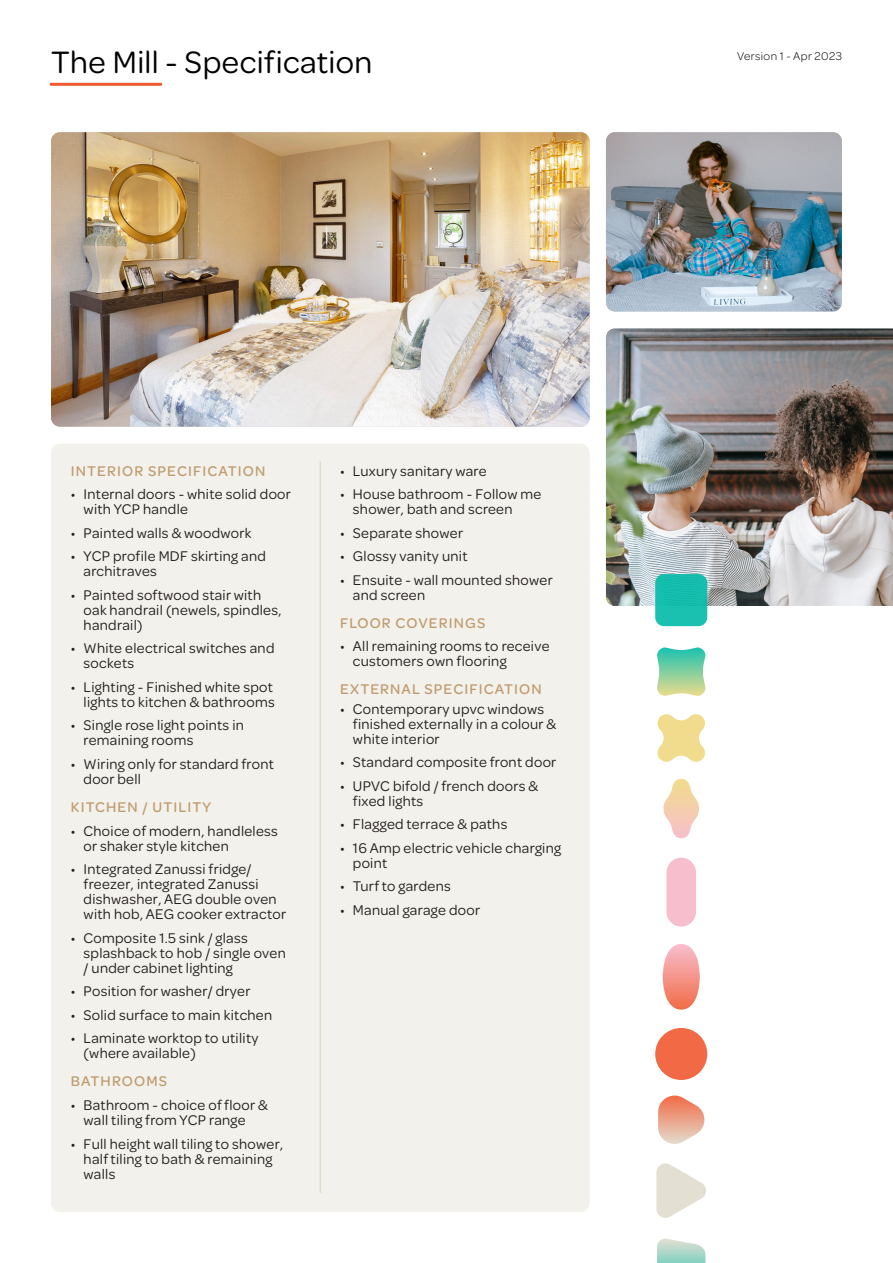
<style>
.page{position:relative;width:893px;height:1263px;background:#fff}
.page>*{position:absolute;margin:0;border:0;box-sizing:border-box;transform-origin:0 0}
.Sub_Heading_Black{font:33px "Omnes";letter-spacing:.015em;color:#000}
.t1{font:15px/15px "Omnes";letter-spacing:.02em;color:#231f20}
.All-caps_Intro_Sub_H{font:500 15px "Omnes";letter-spacing:.075em;color:#bf9c70}
.t2{font:300 12px "Omnes";letter-spacing:.035em;color:#000}
</style>
<div class="page">
<div style="left:51px;top:444px;width:539px;height:768px;background:#f3f1eb;border-radius:9px"></div>
<hr style="left:51px;top:83px;width:110px;height:3px;background:#f05a30">
<img style="left:51px;top:132px;width:539px;height:295px">
<img style="left:606px;top:328px;width:287px;height:278px">
<img style="left:606px;top:132px;width:236px;height:179px">
<hr style="left:320px;top:461px;width:1px;height:732px;background:#e0dccd">
<div style="left:655px;top:574px;width:52px;height:52px;background:#18bfb0;border-radius:9px"></div>
<svg style="left:657px;top:714px;width:48px;height:48px"></svg>
<div style="left:666px;top:858px;width:30px;height:68px;background:#f7becd;border-radius:15px"></div>
<div style="left:655px;top:1028px;width:52px;height:52px;background:#f16a45;border-radius:50%"></div>
<svg style="left:656px;top:1163px;width:50px;height:55px"></svg>
<svg style="left:663px;top:944px;width:37px;height:66px"></svg>
<svg style="left:663px;top:779px;width:36px;height:59px"></svg>
<svg style="left:657px;top:647px;width:48px;height:49px;background:#90d3a9"></svg>
<svg style="left:658px;top:1095px;width:46px;height:49px"></svg>
<svg style="left:657px;top:1238px;width:48px;height:25px"></svg>
<p class="Sub_Heading_Black" style="left:51px;top:40px;width:323px">The Mill - Specification</p>
<p class="All-caps_Intro_Sub_H" style="left:71px;top:460px;width:196px">INTERIOR SPECIFICATION</p>
<p class="t1" style="left:84px;top:486px;width:209px;text-indent:-13px">• Internal doors - white solid door with YCP handle</p>
<p class="t1" style="left:71px;top:525px;width:182px">• Painted walls &amp; woodwork</p>
<p class="t1" style="left:84px;top:548px;width:184px;text-indent:-13px">• YCP profile MDF skirting and architraves</p>
<p class="t1" style="left:84px;top:587px;width:199px;text-indent:-13px">• Painted softwood stair with oak handrail (newels, spindles, handrail)</p>
<p class="t1" style="left:84px;top:640px;width:192px;text-indent:-13px">• White electrical switches and sockets</p>
<p class="t1" style="left:71px;top:679px;width:205px;text-align:right">• Lighting - Finished white spot lights to kitchen &amp; bathrooms</p>
<p class="t1" style="left:84px;top:717px;width:162px;text-indent:-13px">• Single rose light points in remaining rooms</p>
<p class="t1" style="left:84px;top:756px;width:192px;text-indent:-13px">• Wiring only for standard front door bell</p>
<p class="All-caps_Intro_Sub_H" style="left:71px;top:797px;width:142px">KITCHEN / UTILITY</p>
<p class="t1" style="left:84px;top:822px;width:196px;text-indent:-13px">• Choice of modern, handleless or shaker style kitchen</p>
<p class="t1" style="left:84px;top:861px;width:204px;text-indent:-13px">• Integrated Zanussi fridge/ freezer, integrated Zanussi dishwasher, AEG double oven with hob, AEG cooker extractor</p>
<p class="t1" style="left:84px;top:929px;width:204px;text-indent:-13px">• Composite 1.5 sink / glass splashback to hob / single oven / under cabinet lighting</p>
<p class="t1" style="left:71px;top:983px;width:181px">• Position for washer/ dryer</p>
<p class="t1" style="left:71px;top:1006px;width:203px">• Solid surface to main kitchen</p>
<p class="t1" style="left:84px;top:1030px;width:176px;text-indent:-13px">• Laminate worktop to utility (where available)</p>
<p class="All-caps_Intro_Sub_H" style="left:71px;top:1071px;width:98px">BATHROOMS</p>
<p class="t1" style="left:84px;top:1097px;width:186px;text-indent:-13px">• Bathroom - choice of floor &amp; wall tiling from YCP range</p>
<p class="t1" style="left:84px;top:1135px;width:201px;text-indent:-13px">• Full height wall tiling to shower, half tiling to bath &amp; remaining walls</p>
<p class="t1" style="left:340px;top:462px;width:148px">• Luxury sanitary ware</p>
<p class="t1" style="left:353px;top:486px;width:190px;text-indent:-13px">• House bathroom - Follow me shower, bath and screen</p>
<p class="t1" style="left:340px;top:524px;width:124px">• Separate shower</p>
<p class="t1" style="left:340px;top:548px;width:129px">• Glossy vanity unit</p>
<p class="t1" style="left:353px;top:571px;width:201px;text-indent:-13px">• Ensuite - wall mounted shower and screen</p>
<p class="All-caps_Intro_Sub_H" style="left:340px;top:612px;width:147px">FLOOR COVERINGS</p>
<p class="t1" style="left:353px;top:638px;width:198px;text-indent:-13px">• All remaining rooms to receive customers own flooring</p>
<p class="All-caps_Intro_Sub_H" style="left:340px;top:679px;width:203px">EXTERNAL SPECIFICATION</p>
<p class="t1" style="left:353px;top:700px;width:205px;text-indent:-13px">• Contemporary upvc windows finished externally in a colour &amp; white interior</p>
<p class="t1" style="left:340px;top:754px;width:218px">• Standard composite front door</p>
<p class="t1" style="left:353px;top:777px;width:187px;text-indent:-13px">• UPVC bifold / french doors &amp; fixed lights</p>
<p class="t1" style="left:340px;top:816px;width:169px">• Flagged terrace &amp; paths</p>
<p class="t1" style="left:353px;top:839px;width:210px;text-indent:-13px">• 16 Amp electric vehicle charging point</p>
<p class="t1" style="left:340px;top:878px;width:112px">• Turf to gardens</p>
<p class="t1" style="left:340px;top:901px;width:142px">• Manual garage door</p>
<p class="t2" style="left:737px;top:48px;width:106px">Version 1 - Apr 2023</p>
</div>
